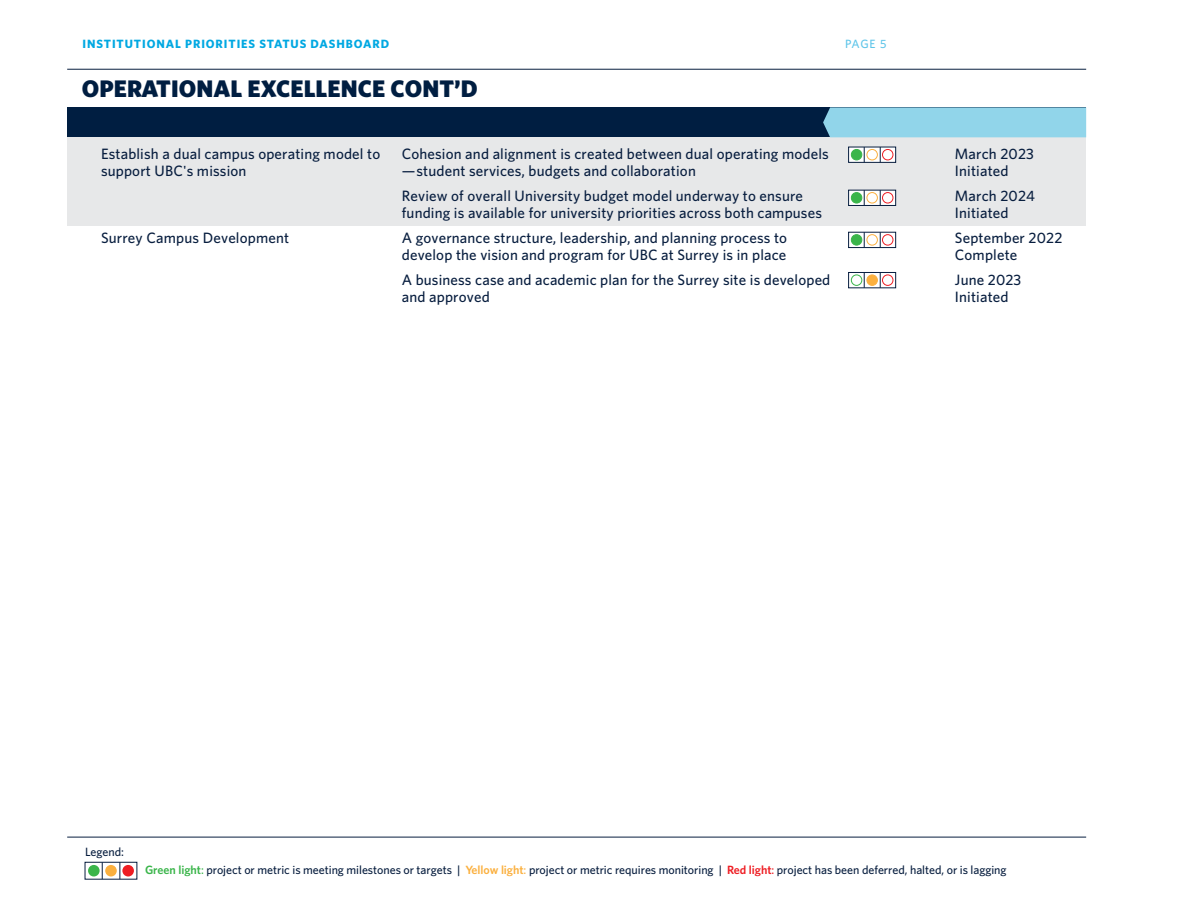
<style>
.page{position:relative;width:1188px;height:918px;background:#fff}
.page>*{position:absolute;margin:0;border:0;box-sizing:border-box;transform-origin:0 0}
.t1{font:900 24px "Whitney";letter-spacing:.005em;color:#001e41}
.t2{font:500 15px/16.5px "Whitney Salishan";letter-spacing:.01em;color:#081e3f}
.t3{font:500 15px/16.5px "Whitney";letter-spacing:.01em;color:#081e3f}
.t4{font:500 12px "Whitney";letter-spacing:-.005em;color:#081e3f}
.t5{font:700 12px "Whitney";letter-spacing:.075em;color:#00a8e2}
.t6{font:500 12px "Whitney";color:#5fc5e9}
.s1{font-weight:600;color:#3ab54a}
.s2{color:#3ab54a}
.s3{font-weight:600;color:#fbb03f}
.s4{color:#fbb03f}
.s5{font-weight:600;color:#ee1d23}
.s6{color:#ee1d23}
</style>
<div class="page">
<div style="left:67px;top:137px;width:1019px;height:89px;background:#e7e8e9"></div>
<hr style="left:67px;top:837px;width:1019px;height:1px;background:#081e3f">
<hr style="left:67px;top:69px;width:1019px;height:1px;background:#081e3f">
<div style="left:85px;top:862px;width:52px;height:17px;border:1px solid #081e3f"></div>
<svg style="left:102px;top:862px;width:1px;height:17px"></svg>
<svg style="left:120px;top:862px;width:1px;height:17px"></svg>
<div style="left:88px;top:865px;width:12px;height:11px;background:#3ab54a;border-radius:50%"></div>
<div style="left:105px;top:865px;width:12px;height:11px;background:#fbb03f;border-radius:50%"></div>
<div style="left:122px;top:865px;width:12px;height:11px;background:#ee1d23;border-radius:50%"></div>
<div style="left:67px;top:107px;width:1019px;height:30px;background:#001e41"></div>
<div style="left:823px;top:107px;width:263px;height:30px;background:#91d5ea"></div>
<svg style="left:849px;top:147px;width:47px;height:15px"></svg>
<svg style="left:864px;top:147px;width:1px;height:15px"></svg>
<svg style="left:880px;top:147px;width:1px;height:15px"></svg>
<div style="left:851px;top:149px;width:11px;height:11px;background:#3ab54a;border-radius:50%"></div>
<div style="left:851px;top:149px;width:11px;height:11px;border:1px solid #3ab54a;border-radius:50%"></div>
<div style="left:867px;top:149px;width:10px;height:11px;background:#fff;border-radius:50%"></div>
<div style="left:867px;top:149px;width:11px;height:11px;border:1px solid #fbb03f;border-radius:50%"></div>
<div style="left:883px;top:149px;width:10px;height:11px;background:#fff;border-radius:50%"></div>
<div style="left:882px;top:149px;width:11px;height:11px;border:1px solid #ee1d23;border-radius:50%"></div>
<svg style="left:849px;top:190px;width:47px;height:16px"></svg>
<svg style="left:864px;top:190px;width:1px;height:15px"></svg>
<svg style="left:880px;top:190px;width:1px;height:15px"></svg>
<div style="left:851px;top:193px;width:11px;height:10px;background:#3ab54a;border-radius:50%"></div>
<div style="left:851px;top:192px;width:11px;height:11px;border:1px solid #3ab54a;border-radius:50%"></div>
<div style="left:867px;top:193px;width:10px;height:10px;background:#fff;border-radius:50%"></div>
<div style="left:867px;top:192px;width:11px;height:11px;border:1px solid #fbb03f;border-radius:50%"></div>
<div style="left:883px;top:193px;width:10px;height:10px;background:#fff;border-radius:50%"></div>
<div style="left:882px;top:192px;width:11px;height:11px;border:1px solid #ee1d23;border-radius:50%"></div>
<svg style="left:849px;top:232px;width:47px;height:16px"></svg>
<svg style="left:864px;top:232px;width:1px;height:16px"></svg>
<svg style="left:880px;top:232px;width:1px;height:16px"></svg>
<div style="left:851px;top:235px;width:11px;height:10px;background:#3ab54a;border-radius:50%"></div>
<div style="left:851px;top:234px;width:11px;height:11px;border:1px solid #3ab54a;border-radius:50%"></div>
<div style="left:867px;top:235px;width:10px;height:10px;background:#fff;border-radius:50%"></div>
<div style="left:867px;top:234px;width:11px;height:11px;border:1px solid #fbb03f;border-radius:50%"></div>
<div style="left:883px;top:235px;width:10px;height:10px;background:#fff;border-radius:50%"></div>
<div style="left:882px;top:234px;width:11px;height:11px;border:1px solid #ee1d23;border-radius:50%"></div>
<svg style="left:849px;top:272px;width:47px;height:16px"></svg>
<svg style="left:864px;top:272px;width:1px;height:16px"></svg>
<svg style="left:880px;top:272px;width:1px;height:16px"></svg>
<div style="left:851px;top:275px;width:11px;height:10px;background:#fff;border-radius:50%"></div>
<div style="left:851px;top:275px;width:11px;height:11px;border:1px solid #3ab54a;border-radius:50%"></div>
<div style="left:867px;top:275px;width:10px;height:10px;background:#fbb03f;border-radius:50%"></div>
<div style="left:867px;top:275px;width:11px;height:11px;border:1px solid #fbb03f;border-radius:50%"></div>
<div style="left:883px;top:275px;width:10px;height:10px;background:#fff;border-radius:50%"></div>
<div style="left:882px;top:275px;width:11px;height:11px;border:1px solid #ee1d23;border-radius:50%"></div>
<p class="t5" style="left:83px;top:36px;width:308px">INSTITUTIONAL PRIORITIES STATUS DASHBOARD</p>
<h1 class="t1" style="left:82px;top:72px;width:397px">OPERATIONAL EXCELLENCE CONT’D</h1>
<p class="t6" style="left:845px;top:36px;width:43px">PAGE 5</p>
<p class="t3" style="left:101px;top:145px;width:281px">Establish a dual campus operating model to support UBC's mission</p>
<p class="t3" style="left:101px;top:229px;width:190px">Surrey Campus Development</p>
<p class="t2" style="left:402px;top:146px;width:428px">Cohesion and alignment is created between dual operating models —student services, budgets and collaboration</p>
<p class="t2" style="left:402px;top:188px;width:422px">Review of overall University budget model underway to ensure funding is available for university priorities across both campuses</p>
<p class="t2" style="left:402px;top:230px;width:387px">A governance structure, leadership, and planning process to develop the vision and program for UBC at Surrey is in place</p>
<p class="t2" style="left:402px;top:272px;width:430px">A business case and academic plan for the Surrey site is developed and approved</p>
<p class="t2" style="left:955px;top:146px;width:80px">March 2023<br>Initiated</p>
<p class="t2" style="left:955px;top:188px;width:82px">March 2024<br>Initiated</p>
<p class="t2" style="left:955px;top:230px;width:109px">September 2022<br>Complete</p>
<p class="t2" style="left:955px;top:272px;width:68px">June 2023<br>Initiated</p>
<p class="t4" style="left:85px;top:844px;width:40px">Legend:</p>
<p class="t4" style="left:145px;top:862px;width:863px"><span class="s1">Green light</span><span class="s2">:</span> project or metric is meeting milestones or targets | <span class="s3">Yellow light</span><span class="s4">:</span> project or metric requires monitoring | <span class="s5">Red light</span><span class="s6">:</span> project has been deferred, halted, or is lagging</p>
</div>
